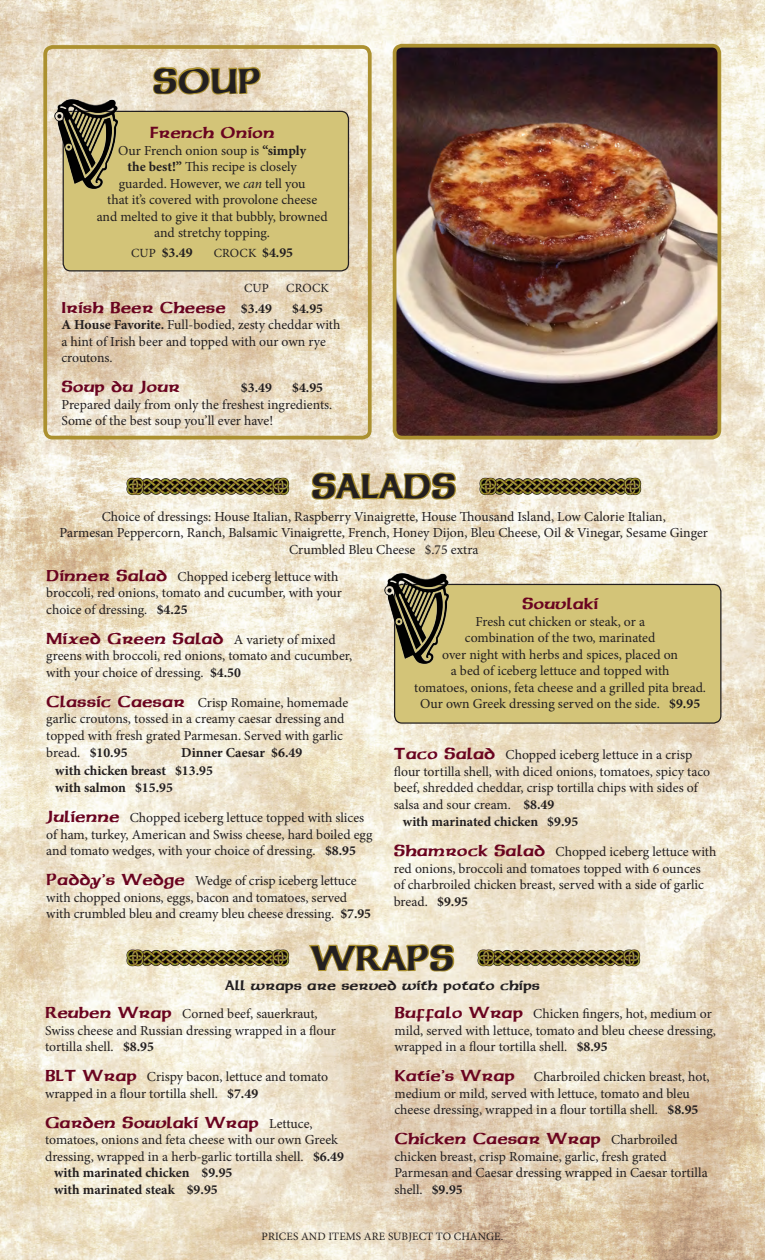
<style>
.page{position:relative;width:765px;height:1260px;background:#fff}
.page>*{position:absolute;margin:0;border:0;box-sizing:border-box;transform-origin:0 0}
.t1{font:37.5px "Sherwood";color:#231f20}
.t2{font:17.5px "Sherwood";color:#6a0420}
.t3{font:15px "Sherwood";color:#231f20}
.t4{font:13.75px/16.5px "Minion Pro";letter-spacing:-.005em;color:#231f20}
.description{font:700 13.75px "Minion Pro";color:#231f20}
.t5{font:12.5px "Minion Pro";letter-spacing:.01em;color:#231f20}
.t6{font:11.25px "Minion Pro";letter-spacing:.01em;color:#231f20}
.s1{font-weight:700}
.s2{font-style:italic}
.s3{font-weight:400;font-size:12.5px}
.s4{font-weight:700;font-size:13.75px}
.s5{font-family:"Minion Pro";font-weight:700;font-size:13.75px;color:#231f20}
.s6{font-family:"Sherwood";font-size:17.5px;color:#6a0420}
.s7{font-family:"Minion Pro";font-size:13.75px;color:#231f20}
</style>
<div class="page">
<img style="left:0;top:0;width:765px;height:1260px">
<svg style="left:151px;top:65px;width:112px;height:46px"></svg>
<div style="left:43px;top:45px;width:329px;height:394px;border:4px solid #ac9130;border-radius:8px"></div>
<img style="left:395px;top:49px;width:324px;height:389px">
<div style="left:393px;top:44px;width:328px;height:395px;border:4px solid #ac9130;border-radius:8px"></div>
<svg style="left:307px;top:943px;width:149px;height:58px"></svg>
<div style="left:63px;top:111px;width:285px;height:160px;background:#d3c478;border-radius:8px"></div>
<div style="left:63px;top:111px;width:286px;height:160px;border:1px solid #231f20;border-radius:8px"></div>
<img style="left:53px;top:97px;width:68px;height:95px">
<div style="left:395px;top:584px;width:326px;height:139px;background:#d3c478;border-radius:8px"></div>
<div style="left:394px;top:584px;width:327px;height:140px;border:1px solid #231f20;border-radius:8px"></div>
<img style="left:384px;top:571px;width:67px;height:95px">
<svg style="left:310px;top:471px;width:147px;height:30px"></svg>
<img style="left:125px;top:472px;width:166px;height:28px">
<img style="left:477px;top:472px;width:167px;height:28px">
<img style="left:125px;top:943px;width:166px;height:29px">
<img style="left:476px;top:943px;width:166px;height:29px">
<p class="t1" style="left:153px;top:60px;width:110px">SOUP</p>
<p class="t2" style="left:150px;top:123px;width:126px">French Onion</p>
<p class="t4" style="left:118px;top:142px;width:189px">Our French onion soup is <span class="s1">“simply</span></p>
<p class="t4" style="left:127px;top:159px;width:171px"><span class="s1">the best!”</span> This recipe is closely</p>
<p class="t4" style="left:119px;top:175px;width:188px">guarded. However, we <span class="s2">can</span> tell you</p>
<p class="t4" style="left:107px;top:192px;width:212px">that it’s covered with provolone cheese</p>
<p class="t4" style="left:97px;top:208px;width:233px">and melted to give it that bubbly, browned</p>
<p class="t4" style="left:154px;top:225px;width:117px">and stretchy topping.</p>
<p class="description" style="left:131px;top:243px;width:63px"><span class="s3">CUP</span> $3.49</p>
<p class="t5" style="left:214px;top:245px;width:81px">CROCK <span class="s4">$4.95</span></p>
<p class="t5" style="left:244px;top:279px;width:26px">CUP</p>
<p class="t5" style="left:286px;top:279px;width:44px">CROCK</p>
<p class="t2" style="left:61px;top:297px;width:212px">Irish Beer Cheese <span class="s5">$3.49</span></p>
<p class="description" style="left:292px;top:298px;width:32px">$4.95</p>
<p class="t4" style="left:61px;top:316px;width:281px"><span class="s1">A House Favorite.</span> Full-bodied, zesty cheddar with a hint of Irish beer and topped with our own rye croutons.</p>
<p class="t2" style="left:61px;top:377px;width:120px">Soup du Jour</p>
<p class="description" style="left:241px;top:378px;width:32px">$3.49</p>
<p class="description" style="left:292px;top:378px;width:32px">$4.95</p>
<p class="t4" style="left:61px;top:396px;width:272px">Prepared daily from only the freshest ingredients.<br>Some of the best soup you’ll ever have!</p>
<p class="t1" style="left:311px;top:465px;width:146px">SALADS</p>
<p class="t4" style="left:102px;top:508px;width:566px">Choice of dressings: House Italian, Raspberry Vinaigrette, House Thousand Island, Low Calorie Italian,</p>
<p class="t4" style="left:60px;top:525px;width:650px">Parmesan Peppercorn, Ranch, Balsamic Vinaigrette, French, Honey Dijon, Bleu Cheese, Oil &amp; Vinegar, Sesame Ginger</p>
<p class="t4" style="left:289px;top:541px;width:191px">Crumbled Bleu Cheese $.75 extra</p>
<p class="t4" style="left:46px;top:568px;width:297px"><span class="s6">Dinner Salad</span> Chopped iceberg lettuce with broccoli, red onions, tomato and cucumber, with your choice of dressing. <span class="s1">$4.25</span></p>
<p class="t2" style="left:46px;top:629px;width:291px">Mixed Green Salad <span class="s7">A variety of mixed</span></p>
<p class="t4" style="left:46px;top:648px;width:307px">greens with broccoli, red onions, tomato and cucumber, with your choice of dressing. <span class="s1">$4.50</span></p>
<p class="t4" style="left:46px;top:694px;width:303px;line-height:16.9px"><span class="s6">Classic Caesar</span> Crisp Romaine, homemade garlic croutons, tossed in a creamy caesar dressing and topped with fresh grated Parmesan. Served with garlic bread. <span class="s1">$10.95</span></p>
<p class="description" style="left:181px;top:743px;width:123px">Dinner Caesar $6.49</p>
<p class="description" style="left:55px;top:761px;width:159px">with chicken breast $13.95</p>
<p class="description" style="left:55px;top:778px;width:119px">with salmon $15.95</p>
<p class="t4" style="left:46px;top:810px;width:320px"><span class="s6">Julienne</span> Chopped iceberg lettuce topped with slices</p>
<p class="t4" style="left:46px;top:826px;width:328px">of ham, turkey, American and Swiss cheese, hard boiled egg and tomato wedges, with your choice of dressing. <span class="s1">$8.95</span></p>
<p class="t4" style="left:46px;top:873px;width:326px"><span class="s6">Paddy’s Wedge</span> Wedge of crisp iceberg lettuce with chopped onions, eggs, bacon and tomatoes, served with crumbled bleu and creamy bleu cheese dressing. <span class="s1">$7.95</span></p>
<p class="t2" style="left:522px;top:594px;width:78px">Souvlaki</p>
<p class="t4" style="left:475px;top:613px;width:171px">Fresh cut chicken or steak, or a</p>
<p class="t4" style="left:465px;top:630px;width:192px">combination of the two, marinated</p>
<p class="t4" style="left:414px;top:646px;width:293px;text-align:center">over night with herbs and spices, placed on<br>a bed of iceberg lettuce and topped with<br>tomatoes, onions, feta cheese and a grilled pita bread.<br>Our own Greek dressing served on the side. <span class="s1">$9.95</span></p>
<p class="t4" style="left:394px;top:747px;width:318px"><span class="s6">Taco Salad</span> Chopped iceberg lettuce in a crisp flour tortilla shell, with diced onions, tomatoes, spicy taco beef, shredded cheddar, crisp tortilla chips with sides of salsa and sour cream. <span class="s1">$8.49</span></p>
<p class="description" style="left:403px;top:812px;width:177px">with marinated chicken $9.95</p>
<p class="t4" style="left:394px;top:844px;width:324px"><span class="s6">Shamrock Salad</span> Chopped iceberg lettuce with</p>
<p class="t4" style="left:394px;top:860px;width:312px">red onions, broccoli and tomatoes topped with 6 ounces of charbroiled chicken breast, served with a side of garlic bread. <span class="s1">$9.95</span></p>
<p class="t1" style="left:311px;top:937px;width:145px">WRAPS</p>
<p class="t3" style="left:225px;top:977px;width:316px">All wraps are served with potato chips</p>
<p class="t4" style="left:45px;top:1006px;width:292px"><span class="s6">Reuben Wrap</span> Corned beef, sauerkraut,<br>Swiss cheese and Russian dressing wrapped in a flour tortilla shell. <span class="s1">$8.95</span></p>
<p class="t4" style="left:45px;top:1069px;width:285px"><span class="s6">BLT Wrap</span> Crispy bacon, lettuce and tomato wrapped in a flour tortilla shell. <span class="s1">$7.49</span></p>
<p class="t2" style="left:45px;top:1112px;width:269px">Garden Souvlaki Wrap <span class="s7">Lettuce,</span></p>
<p class="t4" style="left:45px;top:1132px;width:300px">tomatoes, onions and feta cheese with our own Greek dressing, wrapped in a herb-garlic tortilla shell. <span class="s1">$6.49</span></p>
<p class="description" style="left:54px;top:1163px;width:180px">with marinated chicken $9.95</p>
<p class="description" style="left:54px;top:1180px;width:165px">with marinated steak $9.95</p>
<p class="t4" style="left:395px;top:1006px;width:323px"><span class="s6">Buffalo Wrap</span> Chicken fingers, hot, medium or mild, served with lettuce, tomato and bleu cheese dressing, wrapped in a flour tortilla shell. <span class="s1">$8.95</span></p>
<p class="t4" style="left:395px;top:1069px;width:317px"><span class="s6">Katie’s Wrap</span> Charbroiled chicken breast, hot, medium or mild, served with lettuce, tomato and bleu cheese dressing, wrapped in a flour tortilla shell. <span class="s1">$8.95</span></p>
<p class="t2" style="left:395px;top:1129px;width:285px">Chicken Caesar Wrap <span class="s7">Charbroiled</span></p>
<p class="t4" style="left:395px;top:1148px;width:315px">chicken breast, crisp Romaine, garlic, fresh grated<br>Parmesan and Caesar dressing wrapped in Caesar tortilla shell. <span class="s1">$9.95</span></p>
<p class="t6" style="left:262px;top:1229px;width:243px">PRICES AND ITEMS ARE SUBJECT TO CHANGE.</p>
</div>
